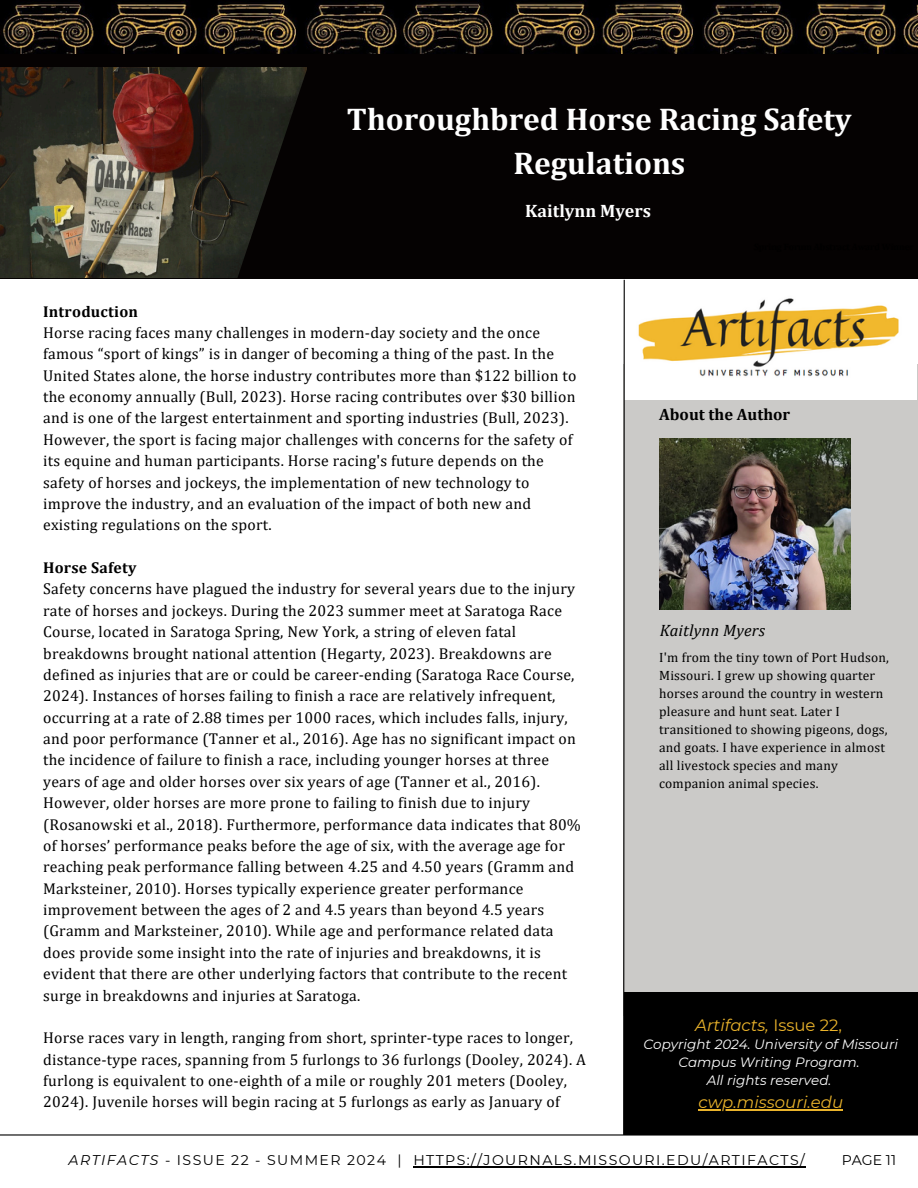
<style>
.page{position:relative;width:918px;height:1188px;background:#fff}
.page>*{position:absolute;margin:0;border:0;box-sizing:border-box;transform-origin:0 0}
.t1{font:700 31.5px/43.8px "Cambria";color:#fff;text-align:center}
.t2{font:700 18px "Cambria";color:#fff}
.t3{font:italic 16.5px "Montserrat";color:#eab32b}
.t4{font:700 16.5px "Cambria";color:#000}
.t5{font:italic 16.5px "Cambria";letter-spacing:.01em;color:#000}
.t6{font:15.75px/21.3px "Cambria";letter-spacing:.015em;color:#000}
.t7{font:14.1px "Montserrat";letter-spacing:.1em;color:#000}
.t8{font:13.5px/18px "Cambria";letter-spacing:.015em;color:#000}
.t9{font:italic 13.5px/18px "Montserrat";color:#fff;text-align:center}
.s1{font-weight:700}
.s2{font-style:normal}
.s3{font-style:italic}
</style>
<div class="page">
<div style="left:624px;top:364px;width:294px;height:652px;background:#cbcac8"></div>
<div style="left:0;top:50px;width:918px;height:229px;background:#050202"></div>
<div style="left:624px;top:993px;width:293px;height:142px;background:#000"></div>
<hr style="left:0;top:1134px;width:918px;height:2px;background:#000">
<hr style="left:413px;top:1166px;width:393px;height:1px;background:#000">
<img style="left:0;top:0;width:400px;height:54px">
<img style="left:400px;top:0;width:518px;height:54px">
<img style="left:625px;top:298px;width:292px;height:101px">
<svg style="left:623px;top:279px;width:2px;height:857px;background:#4f4e4e"></svg>
<img style="left:659px;top:439px;width:191px;height:171px">
<hr style="left:698px;top:1109px;width:145px;height:1px;background:#eab32b">
<img style="left:0;top:67px;width:237px;height:211px">
<svg style="left:237px;top:67px;width:70px;height:211px"></svg>
<h5 class="t1" style="left:347px;top:97px;width:506px">Thoroughbred Horse Racing Safety<br>Regulations</h5>
<p class="t2" style="left:525px;top:200px;width:127px">Kaitlynn Myers</p>
<h2 class="t6" style="left:43px;top:300px;width:535px"><span class="s1">Introduction<br></span>Horse racing faces many challenges in modern-day society and the once famous “sport of kings” is in danger of becoming a thing of the past. In the United States alone, the horse industry contributes more than $122 billion to the economy annually (Bull, 2023). Horse racing contributes over $30 billion and is one of the largest entertainment and sporting industries (Bull, 2023).<br>However, the sport is facing major challenges with concerns for the safety of its equine and human participants. Horse racing's future depends on the safety of horses and jockeys, the implementation of new technology to improve the industry, and an evaluation of the impact of both new and existing regulations on the sport.</h2>
<p class="t6" style="left:43px;top:557px;width:539px"><span class="s1">Horse Safety<br></span>Safety concerns have plagued the industry for several years due to the injury rate of horses and jockeys. During the 2023 summer meet at Saratoga Race Course, located in Saratoga Spring, New York, a string of eleven fatal breakdowns brought national attention (Hegarty, 2023). Breakdowns are defined as injuries that are or could be career-ending (Saratoga Race Course, 2024). Instances of horses failing to finish a race are relatively infrequent, occurring at a rate of 2.88 times per 1000 races, which includes falls, injury, and poor performance (Tanner et al., 2016). Age has no significant impact on the incidence of failure to finish a race, including younger horses at three years of age and older horses over six years of age (Tanner et al., 2016).<br>However, older horses are more prone to failing to finish due to injury (Rosanowski et al., 2018). Furthermore, performance data indicates that 80% of horses’ performance peaks before the age of six, with the average age for reaching peak performance falling between 4.25 and 4.50 years (Gramm and Marksteiner, 2010). Horses typically experience greater performance improvement between the ages of 2 and 4.5 years than beyond 4.5 years (Gramm and Marksteiner, 2010). While age and performance related data does provide some insight into the rate of injuries and breakdowns, it is evident that there are other underlying factors that contribute to the recent surge in breakdowns and injuries at Saratoga.</p>
<p class="t6" style="left:43px;top:1027px;width:544px">Horse races vary in length, ranging from short, sprinter-type races to longer, distance-type races, spanning from 5 furlongs to 36 furlongs (Dooley, 2024). A furlong is equivalent to one-eighth of a mile or roughly 201 meters (Dooley, 2024). Juvenile horses will begin racing at 5 furlongs as early as January of</p>
<p class="t4" style="left:659px;top:405px;width:133px">About the Author</p>
<h2 class="t5" style="left:660px;top:620px;width:107px">Kaitlynn Myers</h2>
<h4 class="t8" style="left:659px;top:648px;width:231px">I'm from the tiny town of Port Hudson, Missouri. I grew up showing quarter horses around the country in western pleasure and hunt seat. Later I transitioned to showing pigeons, dogs, and goats. I have experience in almost all livestock species and many companion animal species.</h4>
<p class="t3" style="left:695px;top:1015px;width:148px">Artifacts, <span class="s2">Issue 22,</span></p>
<p class="t9" style="left:644px;top:1035px;width:256px">Copyright 2024. University of Missouri<br>Campus Writing Program.<br>All rights reserved.</p>
<p class="t3" style="left:698px;top:1092px;width:146px">cwp.missouri.edu</p>
<p class="t7" style="left:69px;top:1151px;width:738px"><span class="s3">ARTIFACTS</span> - ISSUE 22 - SUMMER 2024 | HTTPS://JOURNALS.MISSOURI.EDU/ARTIFACTS/</p>
<p class="t7" style="left:842px;top:1151px;width:56px">PAGE 11</p>
</div>
